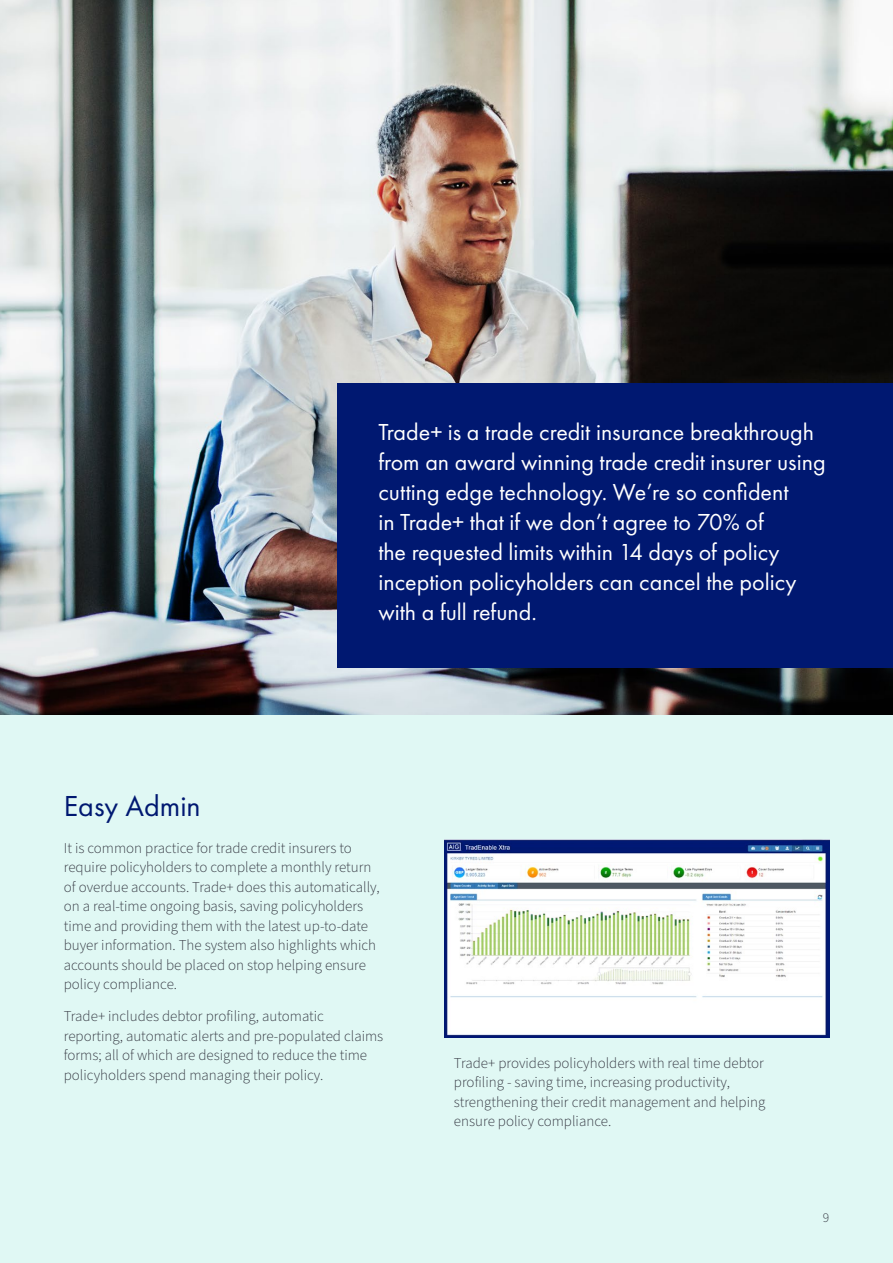
<style>
.page{position:relative;width:893px;height:1263px;background:#fff}
.page>*{position:absolute;margin:0;border:0;box-sizing:border-box;transform-origin:0 0}
.t1{font:30px "Futura PT";color:#001871}
.pull_quote{font:24px/30px "Futura PT";color:#fff}
.bod_p{font:300 15px/19.5px "Source Sans Pro";color:#343741}
.t2{font:300 13.5px "Source Sans Pro";color:#343741}
</style>
<div class="page">
<div style="left:0;top:714px;width:893px;height:549px;background:#e0f8f4"></div>
<img style="left:0;top:0;width:893px;height:714px">
<div style="left:337px;top:383px;width:556px;height:285px;background:#001871"></div>
<img style="left:444px;top:840px;width:385px;height:197px">
<p class="pull_quote" style="left:378px;top:417px;width:449px">Trade+ is a trade credit insurance breakthrough from an award winning trade credit insurer using cutting edge technology. We’re so confident<br>in Trade+ that if we don’t agree to 70% of<br>the requested limits within 14 days of policy inception policyholders can cancel the policy with a full refund.</p>
<h2 class="t1" style="left:64px;top:788px;width:138px">Easy Admin</h2>
<p class="bod_p" style="left:64px;top:838px;width:317px">It is common practice for trade credit insurers to require policyholders to complete a monthly return of overdue accounts. Trade+ does this automatically, on a real-time ongoing basis, saving policyholders time and providing them with the latest up-to-date buyer information. The system also highlights which accounts should be placed on stop helping ensure policy compliance.</p>
<p class="bod_p" style="left:64px;top:1007px;width:321px">Trade+ includes debtor profiling, automatic reporting, automatic alerts and pre-populated claims forms; all of which are designed to reduce the time policyholders spend managing their policy.</p>
<p class="bod_p" style="left:454px;top:1053px;width:313px">Trade+ provides policyholders with real time debtor profiling - saving time, increasing productivity, strengthening their credit management and helping ensure policy compliance.</p>
<p class="t2" style="left:823px;top:1208px;width:8px">9</p>
</div>
